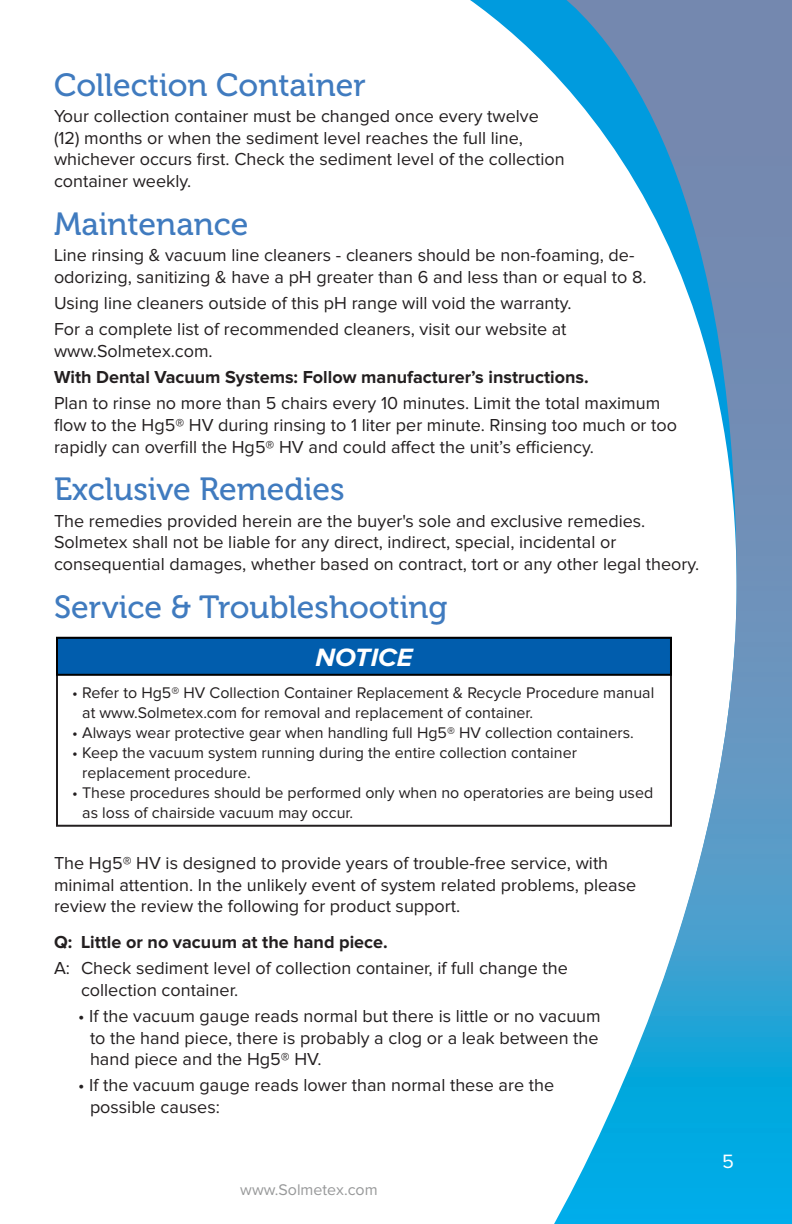
<style>
.page{position:relative;width:792px;height:1224px;background:#fff}
.page>*{position:absolute;margin:0;border:0;box-sizing:border-box;transform-origin:0 0}
.t1{font:32px "Museo 500";color:#407bbf}
.t2{font:italic 700 26px "Proxima Nova";color:#fff;scale:1.04 1}
.t3{font:20px "Proxima Nova";color:#fff}
.t4{font:18px/21.6px "Proxima Nova";color:#231f20}
.t5{font:700 18px "Proxima Nova";color:#231f20}
.t6{font:16px/20px "Proxima Nova";color:#231f20}
.t7{font:16px "Proxima Nova";color:#98999a}
</style>
<div class="page">
<svg style="left:426px;top:0;width:118px;height:637px"></svg>
<svg style="left:544px;top:0;width:248px;height:1224px"></svg>
<div style="left:57px;top:638px;width:614px;height:188px;background:#fff"></div>
<div style="left:56px;top:637px;width:616px;height:190px;border:2px solid #231f20"></div>
<div style="left:56px;top:637px;width:616px;height:39px;background:#015dad;border:2px solid #000"></div>
<h1 class="t1" style="left:54px;top:67px;width:313px">Collection Container</h1>
<p class="t4" style="left:54px;top:106px;width:512px">Your collection container must be changed once every twelve (12) months or when the sediment level reaches the full line, whichever occurs first. Check the sediment level of the collection container weekly.</p>
<h1 class="t1" style="left:54px;top:206px;width:196px">Maintenance</h1>
<p class="t4" style="left:54px;top:245px;width:594px">Line rinsing &amp; vacuum line cleaners - cleaners should be non-foaming, de&shy;odorizing, sanitizing &amp; have a pH greater than 6 and less than or equal to 8.</p>
<p class="t4" style="left:54px;top:291px;width:519px;line-height:26.2px">Using line cleaners outside of this pH range will void the warranty.<br>For a complete list of recommended cleaners, visit our website at</p>
<p class="t4" style="left:54px;top:341px;width:160px">www.Solmetex.com.</p>
<p class="t5" style="left:54px;top:369px;width:536px">With Dental Vacuum Systems: Follow manufacturer’s instructions.</p>
<p class="t4" style="left:54px;top:393px;width:625px">Plan to rinse no more than 5 chairs every 10 minutes. Limit the total maximum flow to the Hg5® HV during rinsing to 1 liter per minute. Rinsing too much or too rapidly can overfill the Hg5® HV and could affect the unit’s efficiency.</p>
<h1 class="t1" style="left:54px;top:472px;width:292px">Exclusive Remedies</h1>
<p class="t4" style="left:54px;top:511px;width:647px">The remedies provided herein are the buyer's sole and exclusive remedies.<br>Solmetex shall not be liable for any direct, indirect, special, incidental or consequential damages, whether based on contract, tort or any other legal theory.</p>
<h1 class="t1" style="left:54px;top:589px;width:395px">Service &amp; Troubleshooting</h1>
<h2 class="t2" style="left:316px;top:643px;width:95px">NOTICE</h2>
<p class="t6" style="left:82px;top:683px;width:574px;text-indent:-10px">• Refer to Hg5® HV Collection Container Replacement &amp; Recycle Procedure manual at www.Solmetex.com for removal and replacement of container.</p>
<p class="t6" style="left:72px;top:723px;width:563px">• Always wear protective gear when handling full Hg5® HV collection containers.</p>
<p class="t6" style="left:82px;top:743px;width:496px;text-indent:-10px">• Keep the vacuum system running during the entire collection container replacement procedure.</p>
<p class="t6" style="left:82px;top:783px;width:573px;text-indent:-10px">• These procedures should be performed only when no operatories are being used as loss of chairside vacuum may occur.</p>
<p class="t4" style="left:54px;top:853px;width:584px">The Hg5® HV is designed to provide years of trouble-free service, with minimal attention. In the unlikely event of system related problems, please review the review the following for product support.</p>
<p class="t5" style="left:54px;top:934px;width:335px">Q: Little or no vacuum at the hand piece.</p>
<p class="t4" style="left:81px;top:958px;width:488px;text-indent:-27px">A: Check sediment level of collection container, if full change the collection container.</p>
<p class="t4" style="left:90px;top:1006px;width:512px;text-align:justify;text-indent:-12px">• If the vacuum gauge reads normal but there is little or no vacuum to the hand piece, there is probably a clog or a leak between the hand piece and the Hg5® HV.</p>
<p class="t4" style="left:90px;top:1075px;width:466px;text-indent:-12px">• If the vacuum gauge reads lower than normal these are the possible causes:</p>
<p class="t7" style="left:240px;top:1183px;width:139px">www.Solmetex.com</p>
<p class="t3" style="left:722px;top:1152px;width:13px">5</p>
</div>
